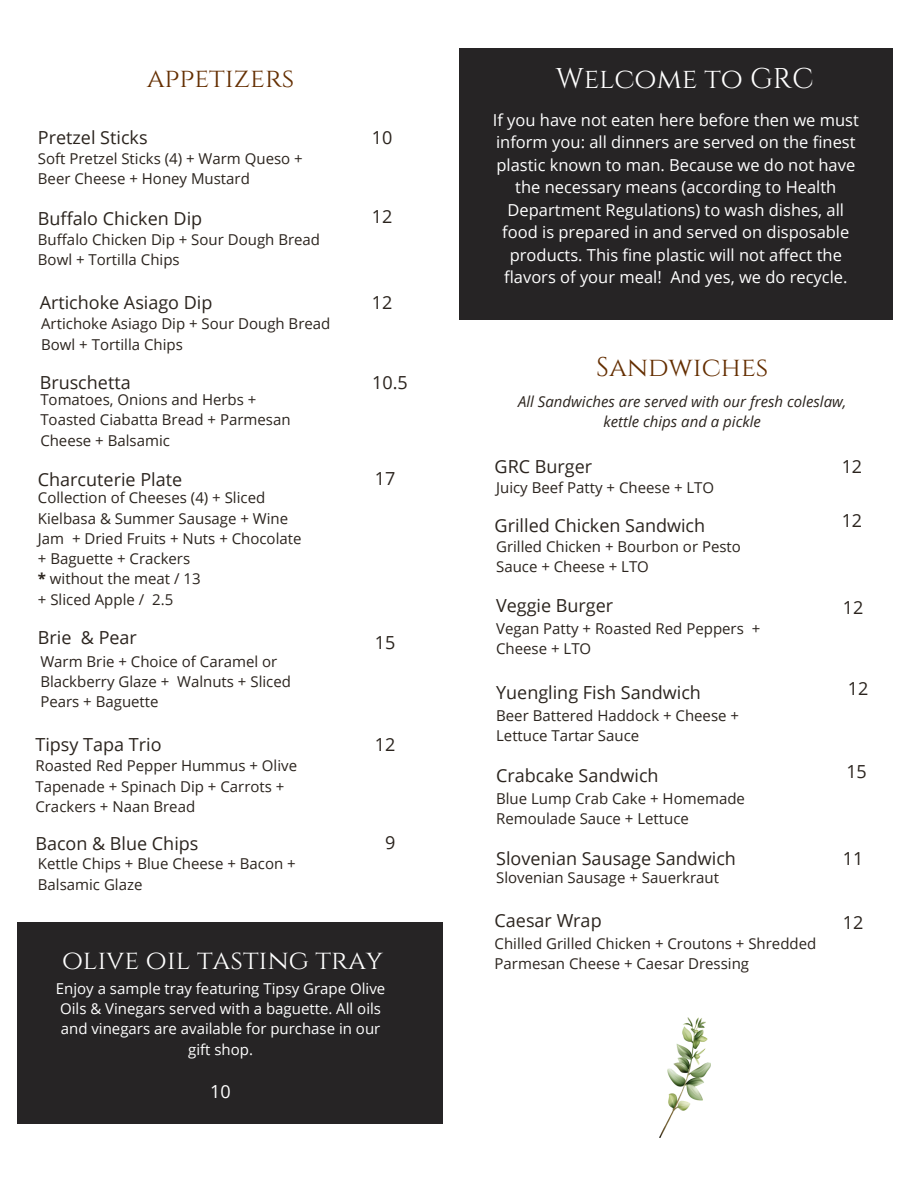
<style>
.page{position:relative;width:918px;height:1188px;background:#fff}
.page>*{position:absolute;margin:0;border:0;box-sizing:border-box;transform-origin:0 0}
.t1{font:28.5px "Cinzel";color:#fff}
.t2{font:27px "Cinzel";color:#642e00}
.t3{font:27px "Cinzel";color:#fff}
.t4{font:18px "Open Sans";color:#2b241e}
.t5{font:18px "Open Sans";color:#fff}
.t6{font:16.5px/22.5px "Open Sans";color:#fff;text-align:center}
.t7{font:15px/20.2px "Open Sans";color:#2b241e}
.t8{font:15px/20.2px "Open Sans";color:#fff;text-align:center}
.t9{font:italic 15px/20.2px "Open Sans";color:#2b241e;text-align:center}
.s1{font-weight:700}
</style>
<div class="page">
<div style="left:17px;top:922px;width:425px;height:201px;background:#262425"></div>
<div style="left:459px;top:48px;width:434px;height:272px;background:#262425"></div>
<img style="left:659px;top:1017px;width:52px;height:121px">
<p class="t2" style="left:147px;top:61px;width:149px">appetizers</p>
<p class="t4" style="left:38px;top:124px;width:111px">Pretzel Sticks</p>
<p class="t7" style="left:38px;top:148px;width:266px">Soft Pretzel Sticks (4) + Warm Queso +<br>Beer Cheese + Honey Mustard</p>
<p class="t4" style="left:38px;top:205px;width:166px">Buffalo Chicken Dip</p>
<p class="t7" style="left:38px;top:229px;width:284px">Buffalo Chicken Dip + Sour Dough Bread<br>Bowl + Tortilla Chips</p>
<p class="t4" style="left:372px;top:124px;width:22px">10</p>
<p class="t4" style="left:372px;top:204px;width:22px">12</p>
<p class="t4" style="left:40px;top:289px;width:174px">Artichoke Asiago Dip</p>
<p class="t4" style="left:372px;top:289px;width:22px">12</p>
<p class="t7" style="left:41px;top:314px;width:291px">Artichoke Asiago Dip + Sour Dough Bread<br>Bowl + Tortilla Chips</p>
<p class="t4" style="left:40px;top:370px;width:93px">Bruschetta</p>
<p class="t4" style="left:372px;top:370px;width:37px">10.5</p>
<p class="t7" style="left:40px;top:389px;width:252px">Tomatoes, Onions and Herbs +<br>Toasted Ciabatta Bread + Parmesan<br>Cheese + Balsamic</p>
<p class="t4" style="left:38px;top:467px;width:146px">Charcuterie Plate</p>
<p class="t4" style="left:375px;top:466px;width:22px">17</p>
<p class="t7" style="left:38px;top:487px;width:265px">Collection of Cheeses (4) + Sliced<br>Kielbasa &amp; Summer Sausage + Wine<br>Jam + Dried Fruits + Nuts + Chocolate + Baguette + Crackers</p>
<p class="t7" style="left:38px;top:568px;width:164px"><span class="s1">*</span> without the meat / 13</p>
<p class="t7" style="left:38px;top:589px;width:137px">+ Sliced Apple / 2.5</p>
<p class="t4" style="left:38px;top:625px;width:101px">Brie &amp; Pear</p>
<p class="t4" style="left:375px;top:629px;width:22px">15</p>
<p class="t7" style="left:40px;top:651px;width:252px">Warm Brie + Choice of Caramel or<br>Blackberry Glaze + Walnuts + Sliced<br>Pears + Baguette</p>
<p class="t4" style="left:35px;top:732px;width:128px">Tipsy Tapa Trio</p>
<p class="t7" style="left:35px;top:755px;width:263px">Roasted Red Pepper Hummus + Olive<br>Tapenade + Spinach Dip + Carrots +<br>Crackers + Naan Bread</p>
<p class="t4" style="left:35px;top:830px;width:165px">Bacon &amp; Blue Chips</p>
<p class="t7" style="left:38px;top:853px;width:259px">Kettle Chips + Blue Cheese + Bacon +<br>Balsamic Glaze</p>
<p class="t4" style="left:375px;top:732px;width:22px">12</p>
<p class="t4" style="left:385px;top:830px;width:12px">9</p>
<p class="t3" style="left:62px;top:942px;width:323px">olive oil tasting tray</p>
<p class="t8" style="left:56px;top:978px;width:331px">Enjoy a sample tray featuring Tipsy Grape Olive Oils &amp; Vinegars served with a baguette. All oils and vinegars are available for purchase in our gift shop.</p>
<p class="t5" style="left:210px;top:1079px;width:22px">10</p>
<p class="t1" style="left:556px;top:61px;width:259px">Welcome to GRC</p>
<p class="t6" style="left:493px;top:108px;width:368px">If you have not eaten here before then we must inform you: all dinners are served on the finest plastic known to man. Because we do not have the necessary means (according to Health Department Regulations) to wash dishes, all food is prepared in and served on disposable products. This fine plastic will not affect the flavors of your meal! And yes, we do recycle.</p>
<p class="t2" style="left:596px;top:350px;width:174px">Sandwiches</p>
<p class="t9" style="left:518px;top:391px;width:330px">All Sandwiches are served with our fresh coleslaw, kettle chips and a pickle</p>
<p class="t4" style="left:495px;top:454px;width:99px">GRC Burger</p>
<p class="t4" style="left:842px;top:454px;width:22px">12</p>
<p class="t7" style="left:496px;top:477px;width:220px">Juicy Beef Patty + Cheese + LTO</p>
<p class="t4" style="left:495px;top:512px;width:212px">Grilled Chicken Sandwich</p>
<p class="t4" style="left:842px;top:508px;width:22px">12</p>
<p class="t7" style="left:496px;top:536px;width:246px">Grilled Chicken + Bourbon or Pesto<br>Sauce + Cheese + LTO</p>
<p class="t4" style="left:496px;top:593px;width:119px">Veggie Burger</p>
<p class="t4" style="left:843px;top:594px;width:22px">12</p>
<p class="t7" style="left:496px;top:618px;width:266px">Vegan Patty + Roasted Red Peppers +<br>Cheese + LTO</p>
<p class="t4" style="left:496px;top:680px;width:206px">Yuengling Fish Sandwich</p>
<p class="t7" style="left:496px;top:705px;width:244px">Beer Battered Haddock + Cheese +<br>Lettuce Tartar Sauce</p>
<p class="t4" style="left:848px;top:676px;width:22px">12</p>
<p class="t4" style="left:496px;top:763px;width:164px">Crabcake Sandwich</p>
<p class="t4" style="left:846px;top:759px;width:22px">15</p>
<p class="t7" style="left:496px;top:788px;width:250px">Blue Lump Crab Cake + Homemade<br>Remoulade Sauce + Lettuce</p>
<p class="t4" style="left:496px;top:846px;width:241px">Slovenian Sausage Sandwich</p>
<p class="t7" style="left:496px;top:867px;width:224px">Slovenian Sausage + Sauerkraut</p>
<p class="t4" style="left:843px;top:846px;width:22px">11</p>
<p class="t4" style="left:495px;top:908px;width:109px">Caesar Wrap</p>
<p class="t4" style="left:843px;top:910px;width:22px">12</p>
<p class="t7" style="left:495px;top:933px;width:323px">Chilled Grilled Chicken + Croutons + Shredded<br>Parmesan Cheese + Caesar Dressing</p>
</div>
